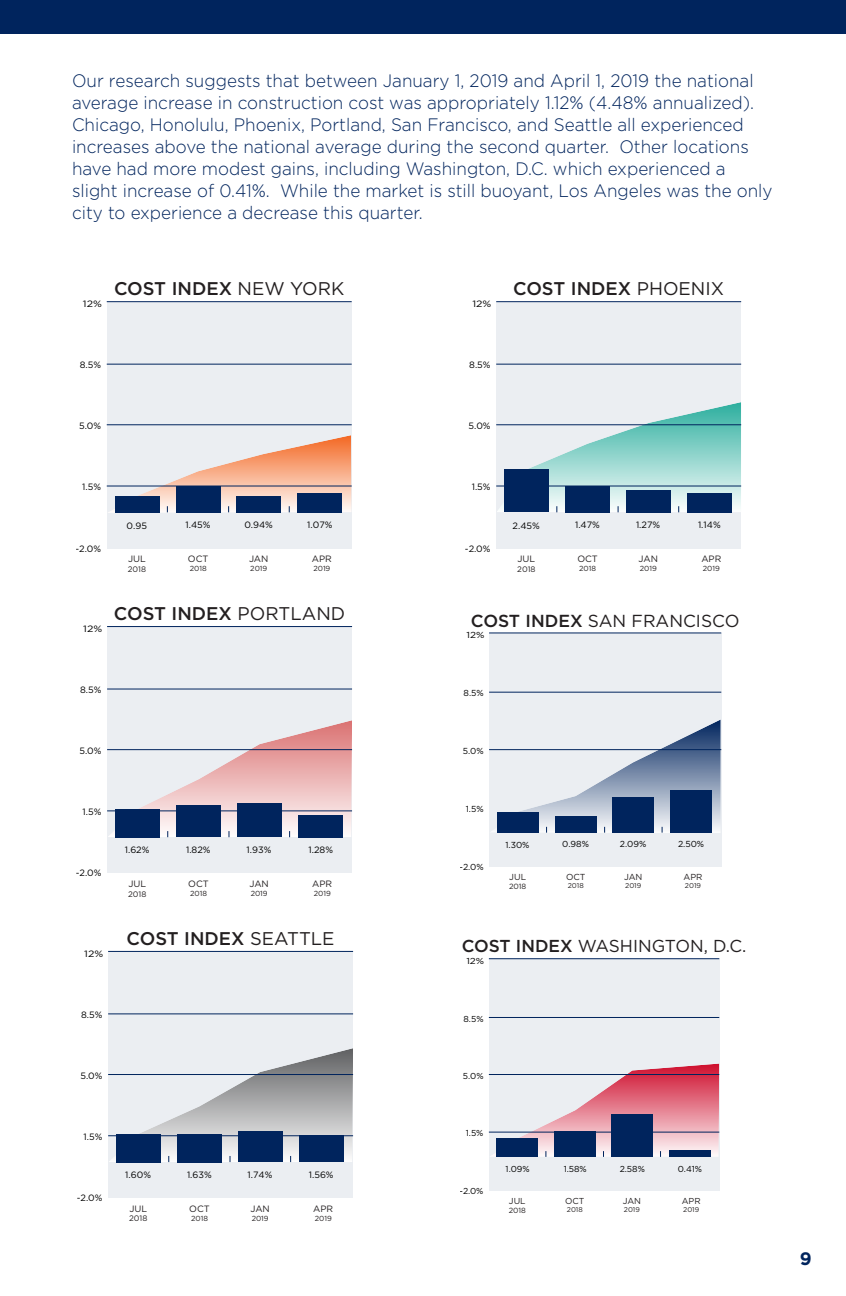
<style>
.page{position:relative;width:846px;height:1296px;background:#fff}
.page>*{position:absolute;margin:0;border:0;box-sizing:border-box;transform-origin:0 0}
.t1{font:500 18.4px "Gotham";color:#231f20}
.t2{font:300 18px/22px "Gotham";color:#00245d;scale:.95 1}
.t3{font:700 18px "Gotham";color:#00245d}
.t4{font:17.4px "Gotham";color:#231f20}
.t5{font:17.2px "Gotham";color:#231f20}
.t6{font:9.2px "Gotham";color:#000}
.t7{font:9.2px "Gotham";color:#231f20}
.t8{font:9.2px "Gotham";color:#000;scale:1.16 1}
.t9{font:8.8px "Gotham";color:#000}
.t10{font:8.8px "Gotham";color:#231f20}
.t11{font:8.8px "Gotham";color:#000;scale:1.16 1}
.t12{font:8.6px "Gotham";color:#000}
.t13{font:8.6px "Gotham";color:#231f20}
.t14{font:8.6px "Gotham";color:#000;scale:1.16 1}
.t15{font:8px "Gotham";color:#231f20}
.t16{font:7.6px "Gotham";color:#231f20}
.t17{font:7.4px "Gotham";color:#231f20}
.t18{font:7px "Gotham";color:#231f20}
.s1{font-weight:400}
.s2{font-weight:500}
</style>
<div class="page">
<div style="left:107px;top:627px;width:245px;height:246px;background:#ebeef2"></div>
<hr style="left:107px;top:626px;width:245px;height:1px;background:#00245d">
<hr style="left:107px;top:689px;width:245px;height:1px;background:#00245d">
<svg style="left:107px;top:720px;width:245px;height:117px"></svg>
<hr style="left:107px;top:749px;width:245px;height:1px;background:#00245d">
<div style="left:108px;top:951px;width:245px;height:247px;background:#ebeef2"></div>
<hr style="left:108px;top:951px;width:245px;height:1px;background:#00245d">
<hr style="left:108px;top:1014px;width:245px;height:1px;background:#00245d">
<svg style="left:108px;top:1048px;width:245px;height:114px"></svg>
<hr style="left:108px;top:1074px;width:245px;height:1px;background:#00245d">
<div style="left:489px;top:633px;width:232px;height:234px;background:#ebeef2"></div>
<hr style="left:489px;top:633px;width:232px;height:1px;background:#00245d">
<hr style="left:489px;top:692px;width:232px;height:1px;background:#00245d">
<svg style="left:489px;top:719px;width:232px;height:114px"></svg>
<hr style="left:489px;top:749px;width:232px;height:1px;background:#00245d">
<div style="left:489px;top:959px;width:230px;height:232px;background:#ebeef2"></div>
<hr style="left:489px;top:958px;width:230px;height:1px;background:#00245d">
<hr style="left:489px;top:1017px;width:230px;height:1px;background:#00245d">
<svg style="left:489px;top:1064px;width:230px;height:93px"></svg>
<hr style="left:489px;top:1074px;width:230px;height:1px;background:#00245d">
<div style="left:0;top:0;width:846px;height:34px;background:#00245d"></div>
<div style="left:496px;top:302px;width:245px;height:246px;background:#ebeef2"></div>
<hr style="left:496px;top:301px;width:245px;height:1px;background:#00245d">
<hr style="left:496px;top:364px;width:245px;height:1px;background:#00245d">
<div style="left:566px;top:487px;width:44px;height:26px;background:#00245d"></div>
<div style="left:626px;top:490px;width:44px;height:23px;background:#00245d"></div>
<div style="left:688px;top:493px;width:44px;height:20px;background:#00245d"></div>
<svg style="left:496px;top:402px;width:245px;height:110px"></svg>
<hr style="left:496px;top:424px;width:245px;height:1px;background:#00245d">
<div style="left:107px;top:302px;width:245px;height:246px;background:#ebeef2"></div>
<hr style="left:107px;top:301px;width:245px;height:1px;background:#00245d">
<hr style="left:107px;top:364px;width:245px;height:1px;background:#00245d">
<svg style="left:107px;top:435px;width:245px;height:78px"></svg>
<hr style="left:107px;top:424px;width:245px;height:1px;background:#00245d">
<p class="t2" style="left:72px;top:70px;width:739px">Our research suggests that between January 1, 2019 and April 1, 2019 the national average increase in construction cost was appropriately 1.12% (4.48% annualized).<br>Chicago, Honolulu, Phoenix, Portland, San Francisco, and Seattle all experienced increases above the national average during the second quarter. Other locations have had more modest gains, including Washington, D.C. which experienced a slight increase of 0.41%. While the market is still buoyant, Los Angeles was the only city to experience a decrease this quarter.</p>
<p class="t1" style="left:114px;top:278px;width:232px">COST INDEX <span class="s1">NEW YORK</span></p>
<p class="t1" style="left:513px;top:278px;width:212px">COST INDEX <span class="s1">PHOENIX</span></p>
<p class="t8" style="left:83px;top:299px;width:18px">12%</p>
<p class="t8" style="left:472px;top:299px;width:18px">12%</p>
<p class="t6" style="left:80px;top:360px;width:23px">8.5%</p>
<p class="t6" style="left:469px;top:360px;width:23px">8.5%</p>
<p class="t6" style="left:79px;top:421px;width:23px">5.0%</p>
<p class="t6" style="left:469px;top:421px;width:23px">5.0%</p>
<p class="t6" style="left:82px;top:482px;width:20px">1.5%</p>
<p class="t6" style="left:472px;top:482px;width:20px">1.5%</p>
<p class="t6" style="left:127px;top:520px;width:22px">0.95</p>
<p class="t6" style="left:186px;top:519px;width:26px">1.45%</p>
<p class="t6" style="left:244px;top:519px;width:30px">0.94%</p>
<p class="t6" style="left:307px;top:519px;width:27px">1.07%</p>
<p class="t6" style="left:513px;top:520px;width:29px">2.45%</p>
<p class="t6" style="left:575px;top:519px;width:26px">1.47%</p>
<p class="t6" style="left:636px;top:519px;width:26px">1.27%</p>
<p class="t6" style="left:698px;top:519px;width:24px">1.14%</p>
<p class="t6" style="left:76px;top:543px;width:27px">-2.0%</p>
<p class="t6" style="left:465px;top:543px;width:27px">-2.0%</p>
<p class="t7" style="left:128px;top:554px;width:19px">JUL</p>
<p class="t15" style="left:128px;top:564px;width:20px">2018</p>
<p class="t7" style="left:188px;top:554px;width:22px">OCT</p>
<p class="t17" style="left:190px;top:564px;width:18px">2018</p>
<p class="t7" style="left:249px;top:554px;width:21px">JAN</p>
<p class="t17" style="left:250px;top:564px;width:19px">2019</p>
<p class="t7" style="left:312px;top:554px;width:22px">APR</p>
<p class="t17" style="left:313px;top:564px;width:19px">2019</p>
<p class="t7" style="left:518px;top:554px;width:19px">JUL</p>
<p class="t15" style="left:517px;top:564px;width:20px">2018</p>
<p class="t7" style="left:577px;top:554px;width:22px">OCT</p>
<p class="t17" style="left:579px;top:564px;width:18px">2018</p>
<p class="t7" style="left:639px;top:554px;width:21px">JAN</p>
<p class="t17" style="left:640px;top:564px;width:19px">2019</p>
<p class="t7" style="left:701px;top:554px;width:22px">APR</p>
<p class="t17" style="left:703px;top:564px;width:19px">2019</p>
<p class="t8" style="left:83px;top:624px;width:18px">12%</p>
<p class="t1" style="left:114px;top:603px;width:233px">COST INDEX <span class="s1">PORTLAND</span></p>
<p class="t4" style="left:471px;top:610px;width:270px"><span class="s2">COST INDEX</span> SAN FRANCISCO</p>
<p class="t11" style="left:466px;top:630px;width:17px">12%</p>
<p class="t6" style="left:80px;top:685px;width:23px">8.5%</p>
<p class="t9" style="left:464px;top:688px;width:22px">8.5%</p>
<p class="t6" style="left:80px;top:745px;width:23px">5.0%</p>
<p class="t9" style="left:463px;top:746px;width:22px">5.0%</p>
<p class="t6" style="left:83px;top:807px;width:20px">1.5%</p>
<p class="t9" style="left:466px;top:804px;width:19px">1.5%</p>
<p class="t6" style="left:125px;top:845px;width:26px">1.62%</p>
<p class="t6" style="left:186px;top:844px;width:26px">1.82%</p>
<p class="t6" style="left:247px;top:844px;width:26px">1.93%</p>
<p class="t6" style="left:309px;top:844px;width:26px">1.28%</p>
<p class="t9" style="left:506px;top:840px;width:26px">1.30%</p>
<p class="t9" style="left:562px;top:839px;width:28px">0.98%</p>
<p class="t9" style="left:620px;top:839px;width:28px">2.09%</p>
<p class="t9" style="left:678px;top:839px;width:28px">2.50%</p>
<p class="t6" style="left:76px;top:868px;width:27px">-2.0%</p>
<p class="t7" style="left:128px;top:878px;width:19px">JUL</p>
<p class="t15" style="left:128px;top:889px;width:20px">2018</p>
<p class="t7" style="left:188px;top:878px;width:22px">OCT</p>
<p class="t17" style="left:190px;top:889px;width:18px">2018</p>
<p class="t7" style="left:250px;top:878px;width:21px">JAN</p>
<p class="t17" style="left:251px;top:889px;width:19px">2019</p>
<p class="t7" style="left:312px;top:878px;width:22px">APR</p>
<p class="t17" style="left:314px;top:889px;width:19px">2019</p>
<p class="t9" style="left:460px;top:862px;width:26px">-2.0%</p>
<p class="t10" style="left:509px;top:872px;width:18px">JUL</p>
<p class="t16" style="left:509px;top:882px;width:19px">2018</p>
<p class="t10" style="left:566px;top:872px;width:21px">OCT</p>
<p class="t18" style="left:568px;top:882px;width:18px">2018</p>
<p class="t10" style="left:624px;top:872px;width:20px">JAN</p>
<p class="t18" style="left:625px;top:882px;width:18px">2019</p>
<p class="t10" style="left:684px;top:872px;width:20px">APR</p>
<p class="t18" style="left:685px;top:882px;width:18px">2019</p>
<p class="t8" style="left:84px;top:948px;width:18px">12%</p>
<p class="t1" style="left:127px;top:928px;width:209px">COST INDEX <span class="s1">SEATTLE</span></p>
<p class="t5" style="left:462px;top:940px;width:286px"><span class="s2">COST INDEX</span> WASHINGTON, D.C.</p>
<p class="t14" style="left:466px;top:958px;width:17px">12%</p>
<p class="t6" style="left:81px;top:1010px;width:23px">8.5%</p>
<p class="t12" style="left:464px;top:1015px;width:22px">8.5%</p>
<p class="t6" style="left:81px;top:1070px;width:23px">5.0%</p>
<p class="t12" style="left:463px;top:1072px;width:22px">5.0%</p>
<p class="t6" style="left:84px;top:1131px;width:20px">1.5%</p>
<p class="t12" style="left:466px;top:1130px;width:19px">1.5%</p>
<p class="t6" style="left:125px;top:1170px;width:27px">1.60%</p>
<p class="t6" style="left:187px;top:1169px;width:26px">1.63%</p>
<p class="t6" style="left:248px;top:1169px;width:26px">1.74%</p>
<p class="t6" style="left:309px;top:1169px;width:26px">1.56%</p>
<p class="t12" style="left:506px;top:1166px;width:26px">1.09%</p>
<p class="t12" style="left:564px;top:1165px;width:25px">1.58%</p>
<p class="t12" style="left:620px;top:1165px;width:27px">2.58%</p>
<p class="t12" style="left:678px;top:1165px;width:26px">0.41%</p>
<p class="t6" style="left:77px;top:1193px;width:27px">-2.0%</p>
<p class="t7" style="left:129px;top:1203px;width:19px">JUL</p>
<p class="t15" style="left:129px;top:1214px;width:20px">2018</p>
<p class="t7" style="left:189px;top:1203px;width:22px">OCT</p>
<p class="t17" style="left:191px;top:1214px;width:18px">2018</p>
<p class="t7" style="left:251px;top:1203px;width:21px">JAN</p>
<p class="t17" style="left:252px;top:1214px;width:19px">2019</p>
<p class="t7" style="left:313px;top:1203px;width:22px">APR</p>
<p class="t17" style="left:315px;top:1214px;width:19px">2019</p>
<p class="t12" style="left:460px;top:1188px;width:26px">-2.0%</p>
<p class="t13" style="left:509px;top:1198px;width:18px">JUL</p>
<p class="t17" style="left:509px;top:1207px;width:19px">2018</p>
<p class="t13" style="left:565px;top:1198px;width:21px">OCT</p>
<p class="t18" style="left:567px;top:1207px;width:17px">2018</p>
<p class="t13" style="left:623px;top:1198px;width:20px">JAN</p>
<p class="t18" style="left:624px;top:1207px;width:17px">2019</p>
<p class="t13" style="left:682px;top:1198px;width:20px">APR</p>
<p class="t18" style="left:683px;top:1207px;width:17px">2019</p>
<p class="t3" style="left:800px;top:1252px;width:13px">9</p>
</div>
